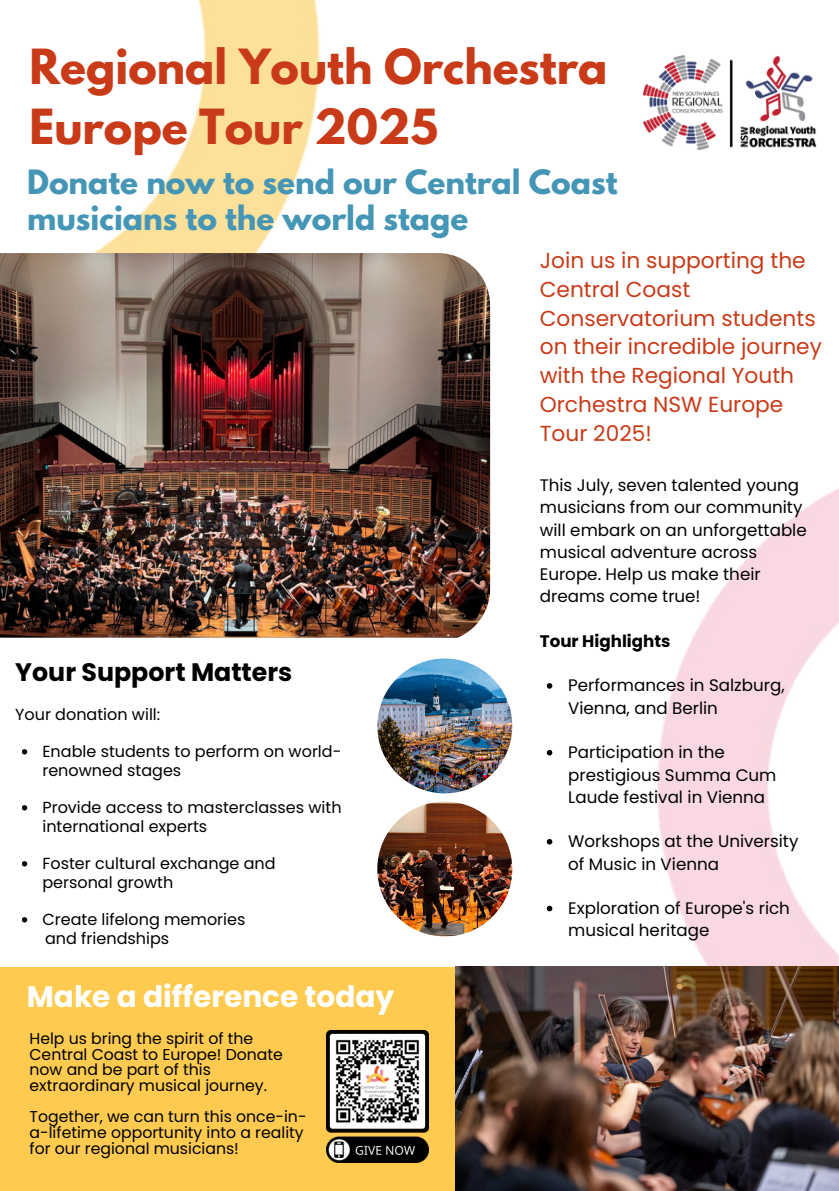
<style>
.page{position:relative;width:839px;height:1191px;background:#fff}
.page>*{position:absolute;margin:0;border:0;box-sizing:border-box;transform-origin:0 0}
.t1{font:700 43px/60px "League Spartan";color:#c93a18}
.t2{font:700 29.6px/36px "League Spartan";color:#4596b6}
.t3{font:700 29.6px "Poppins";color:#fff}
.t4{font:700 25.2px "Poppins";color:#000}
.t5{font:21.6px/28.8px "Poppins";color:#c93a18}
.t6{font:16.6px/22.2px "Poppins";color:#000}
.t7{font:700 16.6px "Poppins";color:#000}
.t8{font:16px/18.6px "Poppins";color:#000}
.t9{font:15.6px/15.6px "Poppins";color:#000}
</style>
<div class="page">
<img style="left:0;top:0;width:491px;height:638px">
<div style="left:0;top:967px;width:838px;height:224px;background:#fecb50"></div>
<img style="left:425px;top:395px;width:413px;height:796px">
<img style="left:0;top:253px;width:490px;height:384px">
<img style="left:326px;top:1031px;width:102px;height:132px">
<img style="left:377px;top:658px;width:135px;height:135px;border-radius:50%">
<img style="left:377px;top:802px;width:135px;height:134px;border-radius:50%">
<img style="left:456px;top:967px;width:382px;height:223px">
<img style="left:643px;top:56px;width:174px;height:94px">
<svg style="left:546px;top:683px;width:6px;height:6px"></svg>
<svg style="left:546px;top:750px;width:6px;height:5px"></svg>
<svg style="left:546px;top:839px;width:6px;height:6px"></svg>
<svg style="left:546px;top:906px;width:6px;height:5px"></svg>
<svg style="left:22px;top:749px;width:5px;height:6px"></svg>
<svg style="left:22px;top:805px;width:5px;height:6px"></svg>
<svg style="left:22px;top:861px;width:5px;height:6px"></svg>
<svg style="left:22px;top:917px;width:5px;height:6px"></svg>
<h4 class="t1" style="left:30px;top:42px;width:579px">Regional Youth Orchestra<br>Europe Tour 2025</h4>
<p class="t2" style="left:27px;top:167px;width:592px">Donate now to send our Central Coast musicians to the world stage</p>
<p class="t5" style="left:539px;top:246px;width:283px">Join us in supporting the<br>Central Coast<br>Conservatorium students on their incredible journey with the Regional Youth<br>Orchestra NSW Europe<br>Tour 2025!</p>
<p class="t4" style="left:15px;top:655px;width:279px">Your Support Matters</p>
<p class="t8" style="left:15px;top:705px;width:147px">Your donation will:</p>
<p class="t8" style="left:42px;top:742px;width:300px">Enable students to perform on world&shy;renowned stages</p>
<p class="t8" style="left:42px;top:798px;width:301px">Provide access to masterclasses with international experts</p>
<p class="t8" style="left:42px;top:854px;width:235px">Foster cultural exchange and personal growth</p>
<p class="t8" style="left:42px;top:910px;width:204px">Create lifelong memories</p>
<p class="t8" style="left:45px;top:929px;width:125px">and friendships</p>
<h5 class="t3" style="left:27px;top:976px;width:369px">Make a difference today</h5>
<p class="t9" style="left:30px;top:1031px;width:255px">Help us bring the spirit of the<br>Central Coast to Europe! Donate now and be part of this extraordinary musical journey.</p>
<h2 class="t9" style="left:30px;top:1109px;width:278px">Together, we can turn this once-in&shy;a-lifetime opportunity into a reality for our regional musicians!</h2>
<p class="t6" style="left:539px;top:474px;width:268px">This July, seven talented young musicians from our community will embark on an unforgettable musical adventure across<br>Europe. Help us make their dreams come true!</p>
<p class="t7" style="left:539px;top:630px;width:132px">Tour Highlights</p>
<p class="t6" style="left:568px;top:675px;width:218px">Performances in Salzburg,<br>Vienna, and Berlin</p>
<p class="t6" style="left:568px;top:741px;width:210px">Participation in the prestigious Summa Cum<br>Laude festival in Vienna</p>
<p class="t6" style="left:568px;top:830px;width:232px">Workshops at the University of Music in Vienna</p>
<h3 class="t6" style="left:568px;top:897px;width:223px">Exploration of Europe's rich musical heritage</h3>
</div>
